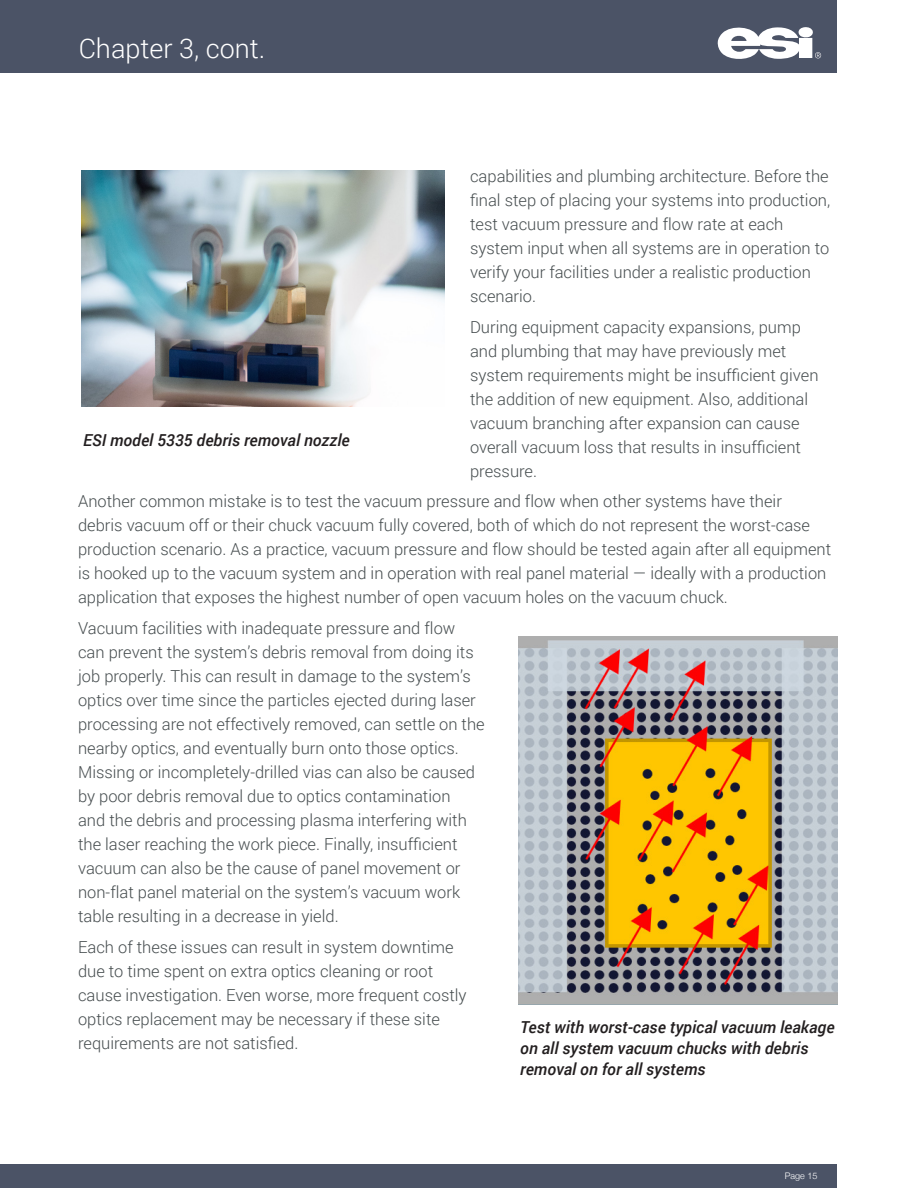
<style>
.page{position:relative;width:918px;height:1188px;background:#fff}
.page>*{position:absolute;margin:0;border:0;box-sizing:border-box;transform-origin:0 0}
.t1{font:300 27px "Roboto";color:#fff}
.t2{font:300 16.5px/24px "Roboto";color:#454c4e}
.t3{font:italic 500 16.5px/21px "Roboto";color:#231f20}
.t4{font:300 9px "Helvetica Neue";color:#fff}
</style>
<div class="page">
<div style="left:0;top:0;width:837px;height:73px;background:#4b5366"></div>
<svg style="left:718px;top:27px;width:103px;height:32px"></svg>
<div style="left:0;top:1165px;width:837px;height:23px;background:#4b5366"></div>
<img style="left:518px;top:636px;width:319px;height:369px">
<img style="left:81px;top:170px;width:363px;height:237px">
<h1 class="t1" style="left:79px;top:30px;width:188px">Chapter 3, cont.</h1>
<p class="t2" style="left:470px;top:163px;width:362px">capabilities and plumbing architecture. Before the final step of placing your systems into production, test vacuum pressure and flow rate at each system input when all systems are in operation to verify your facilities under a realistic production scenario.</p>
<p class="t2" style="left:470px;top:314px;width:350px">During equipment capacity expansions, pump and plumbing that may have previously met system requirements might be insufficient given the addition of new equipment. Also, additional vacuum branching after expansion can cause overall vacuum loss that results in insufficient pressure.</p>
<p class="t2" style="left:78px;top:489px;width:755px">Another common mistake is to test the vacuum pressure and flow when other systems have their<br>debris vacuum off or their chuck vacuum fully covered, both of which do not represent the worst-case production scenario. As a practice, vacuum pressure and flow should be tested again after all equipment is hooked up to the vacuum system and in operation with real panel material — ideally with a production application that exposes the highest number of open vacuum holes on the vacuum chuck.</p>
<p class="t2" style="left:78px;top:616px;width:408px">Vacuum facilities with inadequate pressure and flow can prevent the system’s debris removal from doing its job properly. This can result in damage to the system’s optics over time since the particles ejected during laser processing are not effectively removed, can settle on the nearby optics, and eventually burn onto those optics.<br>Missing or incompletely-drilled vias can also be caused by poor debris removal due to optics contamination<br>and the debris and processing plasma interfering with the laser reaching the work piece. Finally, insufficient vacuum can also be the cause of panel movement or non-flat panel material on the system’s vacuum work table resulting in a decrease in yield.</p>
<p class="t2" style="left:78px;top:935px;width:390px">Each of these issues can result in system downtime due to time spent on extra optics cleaning or root cause investigation. Even worse, more frequent costly optics replacement may be necessary if these site requirements are not satisfied.</p>
<p class="t3" style="left:83px;top:429px;width:268px">ESI model 5335 debris removal nozzle</p>
<p class="t3" style="left:520px;top:1016px;width:316px">Test with worst-case typical vacuum leakage on all system vacuum chucks with debris removal on for all systems</p>
<p class="t4" style="left:785px;top:1169px;width:34px">Page 15</p>
</div>
